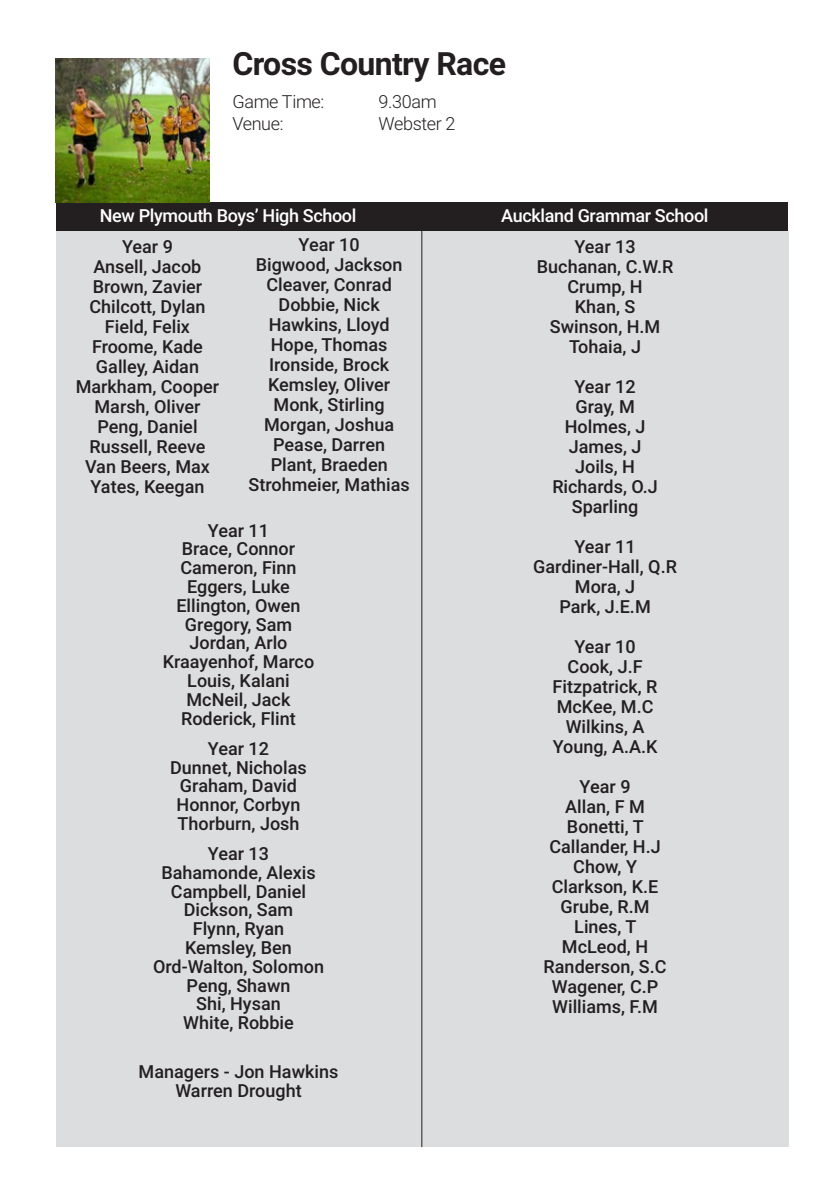
<style>
.page{position:relative;width:840px;height:1191px;background:#fff}
.page>*{position:absolute;margin:0;border:0;box-sizing:border-box;transform-origin:0 0}
.t1{font:700 32px "Roboto";letter-spacing:-.02em;color:#231f20}
.t2{font:500 18px "Roboto";color:#231f20}
.t3{font:500 18px "Roboto";letter-spacing:-.02em;color:#fff}
.t4{font:300 18px "Roboto";letter-spacing:-.02em;color:#231f20}
</style>
<div class="page">
<div style="left:421px;top:231px;width:367px;height:916px;background:#dcdddf"></div>
<div style="left:56px;top:203px;width:365px;height:35px;background:#231f20"></div>
<div style="left:422px;top:203px;width:365px;height:28px;background:#231f20"></div>
<div style="left:56px;top:231px;width:366px;height:916px;background:#dcdddf"></div>
<hr style="left:421px;top:203px;width:1px;height:944px;background:#231f20">
<img style="left:56px;top:58px;width:154px;height:145px">
<p class="t1" style="left:232px;top:41px;width:275px">Cross Country Race</p>
<p class="t4" style="left:232px;top:89px;width:93px">Game Time:</p>
<p class="t4" style="left:378px;top:89px;width:60px">9.30am</p>
<p class="t4" style="left:232px;top:111px;width:53px">Venue:</p>
<p class="t4" style="left:378px;top:111px;width:78px">Webster 2</p>
<p class="t3" style="left:100px;top:203px;width:258px">New Plymouth Boys’ High School</p>
<p class="t3" style="left:501px;top:203px;width:209px">Auckland Grammar School</p>
<p class="t2" style="left:574px;top:234px;width:63px">Year 13</p>
<p class="t2" style="left:536px;top:254px;width:138px">Buchanan, C.W.R</p>
<p class="t2" style="left:567px;top:274px;width:77px">Crump, H</p>
<p class="t2" style="left:574px;top:294px;width:62px">Khan, S</p>
<p class="t2" style="left:549px;top:314px;width:112px">Swinson, H.M</p>
<p class="t2" style="left:569px;top:334px;width:73px">Tohaia, J</p>
<p class="t2" style="left:574px;top:374px;width:63px">Year 12</p>
<p class="t2" style="left:575px;top:394px;width:61px">Gray, M</p>
<p class="t2" style="left:564px;top:414px;width:82px">Holmes, J</p>
<p class="t2" style="left:568px;top:434px;width:74px">James, J</p>
<p class="t2" style="left:574px;top:454px;width:61px">Joils, H</p>
<p class="t2" style="left:552px;top:474px;width:107px">Richards, O.J</p>
<p class="t2" style="left:571px;top:494px;width:68px">Sparling</p>
<p class="t2" style="left:574px;top:534px;width:63px">Year 11</p>
<p class="t2" style="left:533px;top:554px;width:145px">Gardiner-Hall, Q.R</p>
<p class="t2" style="left:574px;top:574px;width:62px">Mora, J</p>
<p class="t2" style="left:559px;top:594px;width:93px">Park, J.E.M</p>
<p class="t2" style="left:574px;top:634px;width:63px">Year 10</p>
<p class="t2" style="left:567px;top:654px;width:76px">Cook, J.F</p>
<p class="t2" style="left:552px;top:674px;width:106px">Fitzpatrick, R</p>
<p class="t2" style="left:556px;top:694px;width:98px">McKee, M.C</p>
<p class="t2" style="left:565px;top:714px;width:80px">Wilkins, A</p>
<p class="t2" style="left:552px;top:734px;width:106px">Young, A.A.K</p>
<p class="t2" style="left:579px;top:774px;width:52px">Year 9</p>
<p class="t2" style="left:565px;top:794px;width:81px">Allan, F M</p>
<p class="t2" style="left:566px;top:814px;width:78px">Bonetti, T</p>
<p class="t2" style="left:549px;top:834px;width:113px">Callander, H.J</p>
<p class="t2" style="left:573px;top:854px;width:65px">Chow, Y</p>
<p class="t2" style="left:551px;top:874px;width:108px">Clarkson, K.E</p>
<p class="t2" style="left:560px;top:894px;width:90px">Grube, R.M</p>
<p class="t2" style="left:574px;top:914px;width:64px">Lines, T</p>
<p class="t2" style="left:561px;top:934px;width:88px">McLeod, H</p>
<p class="t2" style="left:543px;top:954px;width:124px">Randerson, S.C</p>
<p class="t2" style="left:551px;top:974px;width:108px">Wagener, C.P</p>
<p class="t2" style="left:552px;top:994px;width:107px">Williams, F.M</p>
<p class="t2" style="left:298px;top:232px;width:63px">Year 10</p>
<p class="t2" style="left:255px;top:252px;width:148px">Bigwood, Jackson</p>
<p class="t2" style="left:266px;top:272px;width:127px">Cleaver, Conrad</p>
<p class="t2" style="left:278px;top:292px;width:103px">Dobbie, Nick</p>
<p class="t2" style="left:268px;top:312px;width:122px">Hawkins, Lloyd</p>
<p class="t2" style="left:271px;top:332px;width:118px">Hope, Thomas</p>
<p class="t2" style="left:269px;top:352px;width:121px">Ironside, Brock</p>
<p class="t2" style="left:268px;top:372px;width:124px">Kemsley, Oliver</p>
<p class="t2" style="left:273px;top:392px;width:113px">Monk, Stirling</p>
<p class="t2" style="left:264px;top:412px;width:131px">Morgan, Joshua</p>
<p class="t2" style="left:273px;top:432px;width:113px">Pease, Darren</p>
<p class="t2" style="left:270px;top:452px;width:118px">Plant, Braeden</p>
<p class="t2" style="left:248px;top:472px;width:163px">Strohmeier, Mathias</p>
<p class="t2" style="left:122px;top:234px;width:52px">Year 9</p>
<p class="t2" style="left:94px;top:254px;width:109px">Ansell, Jacob</p>
<p class="t2" style="left:93px;top:274px;width:111px">Brown, Zavier</p>
<p class="t2" style="left:89px;top:294px;width:117px">Chilcott, Dylan</p>
<p class="t2" style="left:105px;top:314px;width:86px">Field, Felix</p>
<p class="t2" style="left:92px;top:334px;width:112px">Froome, Kade</p>
<p class="t2" style="left:96px;top:354px;width:104px">Galley, Aidan</p>
<p class="t2" style="left:76px;top:374px;width:145px">Markham, Cooper</p>
<p class="t2" style="left:94px;top:394px;width:107px">Marsh, Oliver</p>
<p class="t2" style="left:97px;top:414px;width:102px">Peng, Daniel</p>
<p class="t2" style="left:89px;top:434px;width:117px">Russell, Reeve</p>
<p class="t2" style="left:85px;top:454px;width:126px">Van Beers, Max</p>
<p class="t2" style="left:90px;top:474px;width:115px">Yates, Keegan</p>
<p class="t2" style="left:208px;top:517px;width:63px">Year 11</p>
<p class="t2" style="left:182px;top:536px;width:115px">Brace, Connor</p>
<p class="t2" style="left:180px;top:555px;width:118px">Cameron, Finn</p>
<p class="t2" style="left:187px;top:574px;width:104px">Eggers, Luke</p>
<p class="t2" style="left:176px;top:593px;width:126px">Ellington, Owen</p>
<p class="t2" style="left:185px;top:611px;width:109px">Gregory, Sam</p>
<p class="t2" style="left:189px;top:630px;width:99px">Jordan, Arlo</p>
<p class="t2" style="left:163px;top:649px;width:153px">Kraayenhof, Marco</p>
<p class="t2" style="left:187px;top:668px;width:104px">Louis, Kalani</p>
<p class="t2" style="left:186px;top:687px;width:105px">McNeil, Jack</p>
<p class="t2" style="left:181px;top:705px;width:116px">Roderick, Flint</p>
<p class="t2" style="left:208px;top:735px;width:63px">Year 12</p>
<p class="t2" style="left:170px;top:754px;width:138px">Dunnet, Nicholas</p>
<p class="t2" style="left:180px;top:773px;width:118px">Graham, David</p>
<p class="t2" style="left:176px;top:792px;width:125px">Honnor, Corbyn</p>
<p class="t2" style="left:177px;top:811px;width:123px">Thorburn, Josh</p>
<p class="t2" style="left:208px;top:841px;width:63px">Year 13</p>
<p class="t2" style="left:161px;top:860px;width:156px">Bahamonde, Alexis</p>
<p class="t2" style="left:171px;top:878px;width:137px">Campbell, Daniel</p>
<p class="t2" style="left:184px;top:897px;width:111px">Dickson, Sam</p>
<p class="t2" style="left:193px;top:916px;width:93px">Flynn, Ryan</p>
<p class="t2" style="left:185px;top:935px;width:108px">Kemsley, Ben</p>
<p class="t2" style="left:153px;top:954px;width:172px">Ord-Walton, Solomon</p>
<p class="t2" style="left:186px;top:972px;width:105px">Peng, Shawn</p>
<p class="t2" style="left:196px;top:991px;width:86px">Shi, Hysan</p>
<p class="t2" style="left:183px;top:1010px;width:112px">White, Robbie</p>
<p class="t2" style="left:139px;top:1059px;width:201px">Managers - Jon Hawkins</p>
<p class="t2" style="left:175px;top:1078px;width:128px">Warren Drought</p>
</div>
